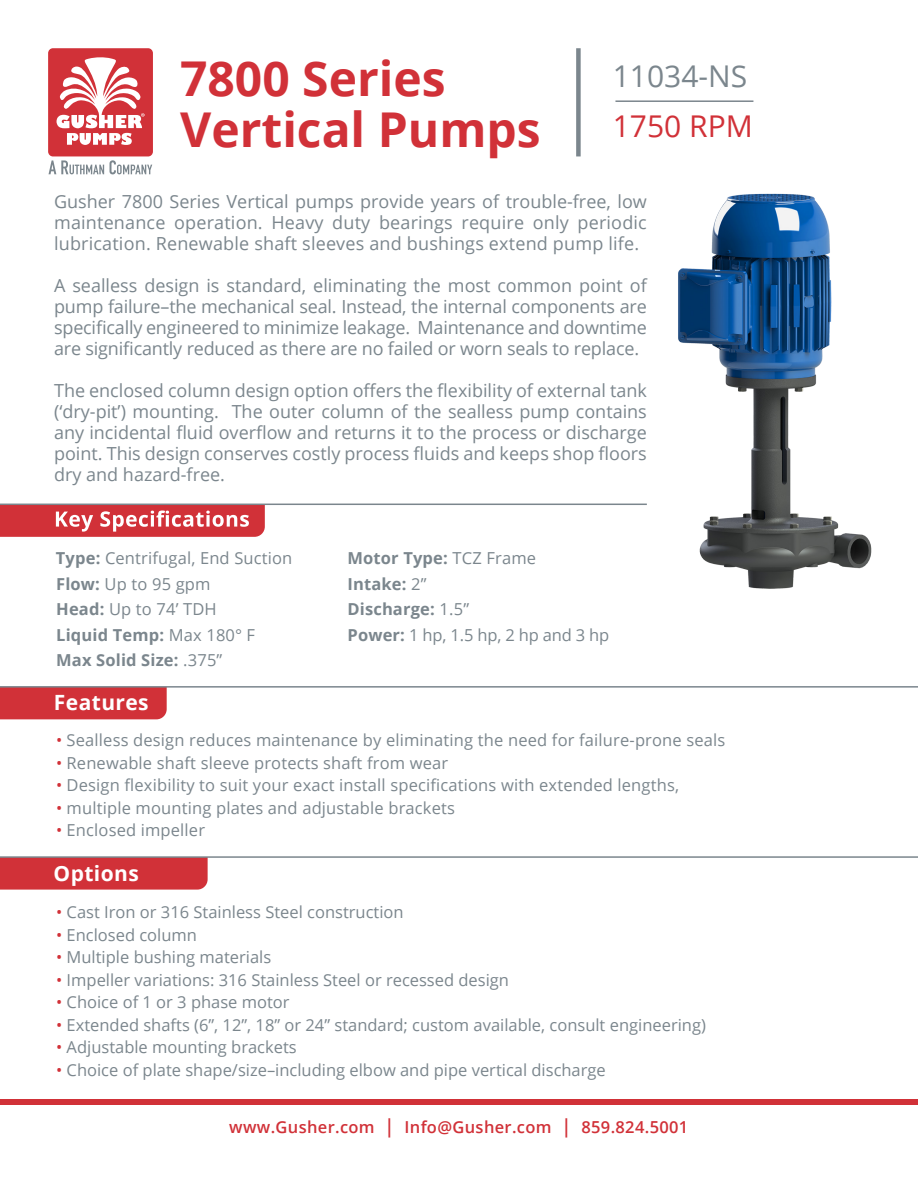
<style>
.page{position:relative;width:918px;height:1188px;background:#fff}
.page>*{position:absolute;margin:0;border:0;box-sizing:border-box;transform-origin:0 0}
.t1{font:700 48px/51.6px "Open Sans";color:#d13138}
.t2{font:30px "Open Sans";color:#7b868d}
.t3{font:30px "Open Sans";color:#d13138}
.t4{font:700 21px "Open Sans";letter-spacing:.02em;color:#fff}
.t5{font:18px/21px "Open Sans";color:#7b868d;text-align:justify}
.t6{font:16.5px/25.5px "Open Sans";color:#7b868d}
.t7{font:700 16.5px/25.5px "Open Sans";letter-spacing:.01em;color:#7b868d}
.t8{font:600 16.5px "Open Sans";letter-spacing:.02em;color:#d13138}
.s1{font-weight:700}
.s2{font-weight:400}
.s3{color:#d13138}
.s4{font-size:19.2px}
</style>
<div class="page">
<div style="left:0;top:1099px;width:918px;height:6px;background:#d13138"></div>
<div style="left:48px;top:48px;width:105px;height:108px;background:#d13138;border-radius:5px"></div>
<svg style="left:57px;top:57px;width:88px;height:88px"></svg>
<svg style="left:49px;top:160px;width:55px;height:14px"></svg>
<svg style="left:110px;top:160px;width:42px;height:14px"></svg>
<div style="left:576px;top:48px;width:5px;height:108px;background:#7b868d"></div>
<hr style="left:615px;top:100px;width:138px;height:2px;background:#7b868d">
<hr style="left:0;top:504px;width:647px;height:1px;background:#7b868d">
<svg style="left:0;top:505px;width:265px;height:32px"></svg>
<img style="left:678px;top:193px;width:194px;height:396px">
<div style="left:0;top:688px;width:167px;height:31px;background:#d13138"></div>
<hr style="left:0;top:686px;width:918px;height:2px;background:#7b868d">
<div style="left:0;top:858px;width:208px;height:32px;background:#d13138"></div>
<hr style="left:0;top:856px;width:918px;height:2px;background:#7b868d">
<h1 class="t1" style="left:180px;top:51px;width:362px">7800 Series<br>Vertical Pumps</h1>
<h2 class="t2" style="left:613px;top:56px;width:136px">11034-NS</h2>
<h2 class="t3" style="left:613px;top:105px;width:142px">1750 RPM</h2>
<p class="t5" style="left:54px;top:190px;width:594px">Gusher 7800 Series Vertical pumps provide years of trouble-free, low maintenance operation. Heavy duty bearings require only periodic lubrication. Renewable shaft sleeves and bushings extend pump life.</p>
<p class="t5" style="left:54px;top:274px;width:594px">A sealless design is standard, eliminating the most common point of pump failure–the mechanical seal. Instead, the internal components are specifically engineered to minimize leakage. Maintenance and downtime are significantly reduced as there are no failed or worn seals to replace.</p>
<p class="t5" style="left:54px;top:379px;width:594px">The enclosed column design option offers the flexibility of external tank (‘dry-pit’) mounting. The outer column of the sealless pump contains any incidental fluid overflow and returns it to the process or discharge point. This design conserves costly process fluids and keeps shop floors dry and hazard-free.</p>
<p class="t6" style="left:56px;top:545px;width:238px"><span class="s1">Type:</span> Centrifugal, End Suction<br><span class="s1">Flow:</span> Up to 95 gpm<br><span class="s1">Head:</span> Up to 74’ TDH<br><span class="s1">Liquid Temp:</span> Max 180° F<br><span class="s1">Max Solid Size:</span> .375”</p>
<p class="t7" style="left:347px;top:545px;width:263px">Motor Type: <span class="s2">TCZ Frame<br></span>Intake: <span class="s2">2”<br></span>Discharge: <span class="s2">1.5”<br></span>Power: <span class="s2">1 hp, 1.5 hp, 2 hp and 3 hp</span></p>
<p class="t4" style="left:54px;top:688px;width:96px">Features</p>
<p class="t6" style="left:56px;top:727px;width:671px"><span class="s3">•</span> Sealless design reduces maintenance by eliminating the need for failure-prone seals</p>
<p class="t6" style="left:56px;top:750px;width:394px"><span class="s3">•</span> Renewable shaft sleeve protects shaft from wear</p>
<p class="t6" style="left:56px;top:772px;width:625px"><span class="s3">•</span> Design flexibility to suit your exact install specifications with extended lengths,</p>
<p class="t6" style="left:56px;top:795px;width:400px"><span class="s3">•</span> multiple mounting plates and adjustable brackets</p>
<p class="t6" style="left:56px;top:817px;width:150px"><span class="s3">•</span> Enclosed impeller</p>
<p class="t4" style="left:54px;top:858px;width:87px">Options</p>
<p class="t6" style="left:56px;top:899px;width:349px"><span class="s3">•</span> Cast Iron or 316 Stainless Steel construction</p>
<p class="t6" style="left:56px;top:921px;width:142px"><span class="s3">•</span> Enclosed column</p>
<p class="t6" style="left:56px;top:944px;width:217px"><span class="s3">•</span> Multiple bushing materials</p>
<p class="t6" style="left:56px;top:966px;width:454px"><span class="s3">•</span> Impeller variations: 316 Stainless Steel or recessed design</p>
<p class="t6" style="left:56px;top:989px;width:235px"><span class="s3">•</span> Choice of 1 or 3 phase motor</p>
<p class="t6" style="left:56px;top:1011px;width:651px"><span class="s3">•</span> Extended shafts (6”, 12”, 18” or 24” standard; custom available, consult engineering)</p>
<p class="t6" style="left:56px;top:1034px;width:242px"><span class="s3">•</span> Adjustable mounting brackets</p>
<p class="t6" style="left:56px;top:1056px;width:551px"><span class="s3">•</span> Choice of plate shape/size–including elbow and pipe vertical discharge</p>
<p class="t8" style="left:229px;top:1115px;width:461px">www.Gusher.com <span class="s4">|</span> Info@Gusher.com <span class="s4">|</span> 859.824.5001</p>
</div>
